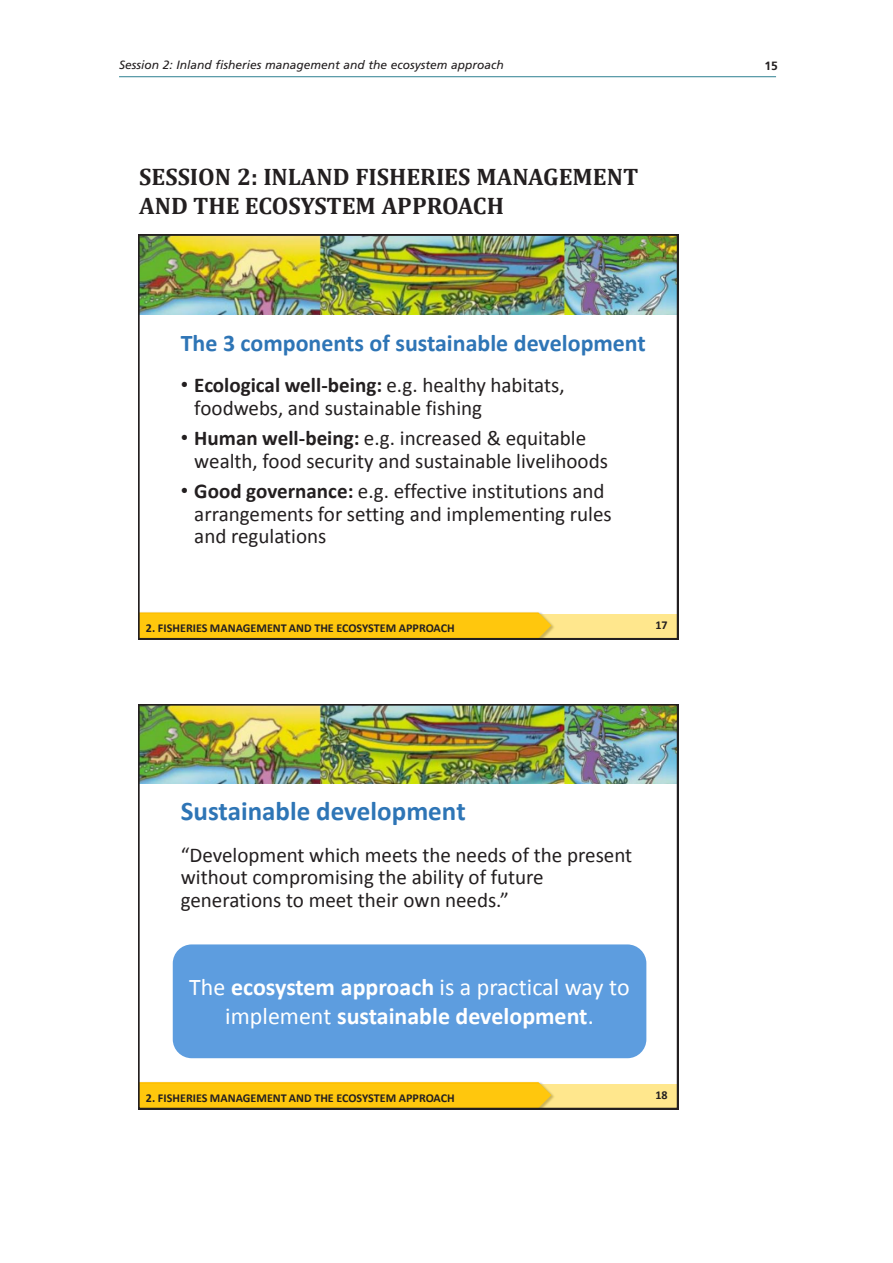
<style>
.page{position:relative;width:893px;height:1263px;background:#fff}
.page>*{position:absolute;margin:0;border:0;box-sizing:border-box;transform-origin:0 0}
.t1{font:700 27px "Calibri";color:#2e75b6}
.t2{font:700 24px/28.8px "Calibri";color:#fff;text-align:center}
.t3{font:700 24px/28.8px "Cambria";color:#231f20}
.t4{font:700 24px "Calibri";color:#2e75b6}
.t5{font:21px/22.6px "Calibri";color:#231f20}
.t6{font:700 12px "Calibri";color:#231f20}
.RunningHead{font:italic 12px "Frutiger LT Std";color:#231f20}
.t7{font:700 12px "Frutiger LT Std";color:#231f20}
.s1{font-family:"Arial"}
.s2{font-weight:700}
.s3{font-weight:400}
</style>
<div class="page">
<hr style="left:119px;top:76px;width:657px;height:1px;background:#2e8191">
<img style="left:138px;top:234px;width:540px;height:405px">
<img style="left:138px;top:704px;width:540px;height:405px">
<p class="RunningHead" style="left:119px;top:57px;width:386px">Session 2: Inland fisheries management and the ecosystem approach</p>
<p class="t3" style="left:139px;top:162px;width:501px">SESSION 2: INLAND FISHERIES MANAGEMENT<br>AND THE ECOSYSTEM APPROACH</p>
<p class="t4" style="left:181px;top:328px;width:467px">The 3 components of sustainable development</p>
<p class="t5" style="left:194px;top:374px;width:372px;text-indent:-14px"><span class="s1">•</span> <span class="s2">Ecological well-being:</span> e.g. healthy habitats, foodwebs, and sustainable fishing</p>
<p class="t5" style="left:194px;top:427px;width:415px;text-indent:-13px"><span class="s1">•</span> <span class="s2">Human well-being:</span> e.g. increased &amp; equitable wealth, food security and sustainable livelihoods</p>
<p class="t5" style="left:194px;top:480px;width:419px;text-indent:-13px"><span class="s1">•</span> <span class="s2">Good governance:</span> e.g. effective institutions and arrangements for setting and implementing rules and regulations</p>
<p class="t6" style="left:146px;top:620px;width:310px">2. FISHERIES MANAGEMENT AND THE ECOSYSTEM APPROACH</p>
<p class="t6" style="left:655px;top:618px;width:14px">17</p>
<p class="t1" style="left:181px;top:794px;width:286px">Sustainable development</p>
<p class="t5" style="left:181px;top:843px;width:453px">“Development which meets the needs of the present without compromising the ability of future generations to meet their own needs.”</p>
<p class="t2" style="left:189px;top:973px;width:442px"><span class="s3">The</span> ecosystem approach <span class="s3">is a practical way to implement</span> sustainable development<span class="s3">.</span></p>
<p class="t6" style="left:146px;top:1090px;width:310px">2. FISHERIES MANAGEMENT AND THE ECOSYSTEM APPROACH</p>
<p class="t6" style="left:655px;top:1087px;width:14px">18</p>
<p class="t7" style="left:764px;top:59px;width:15px">15</p>
</div>
